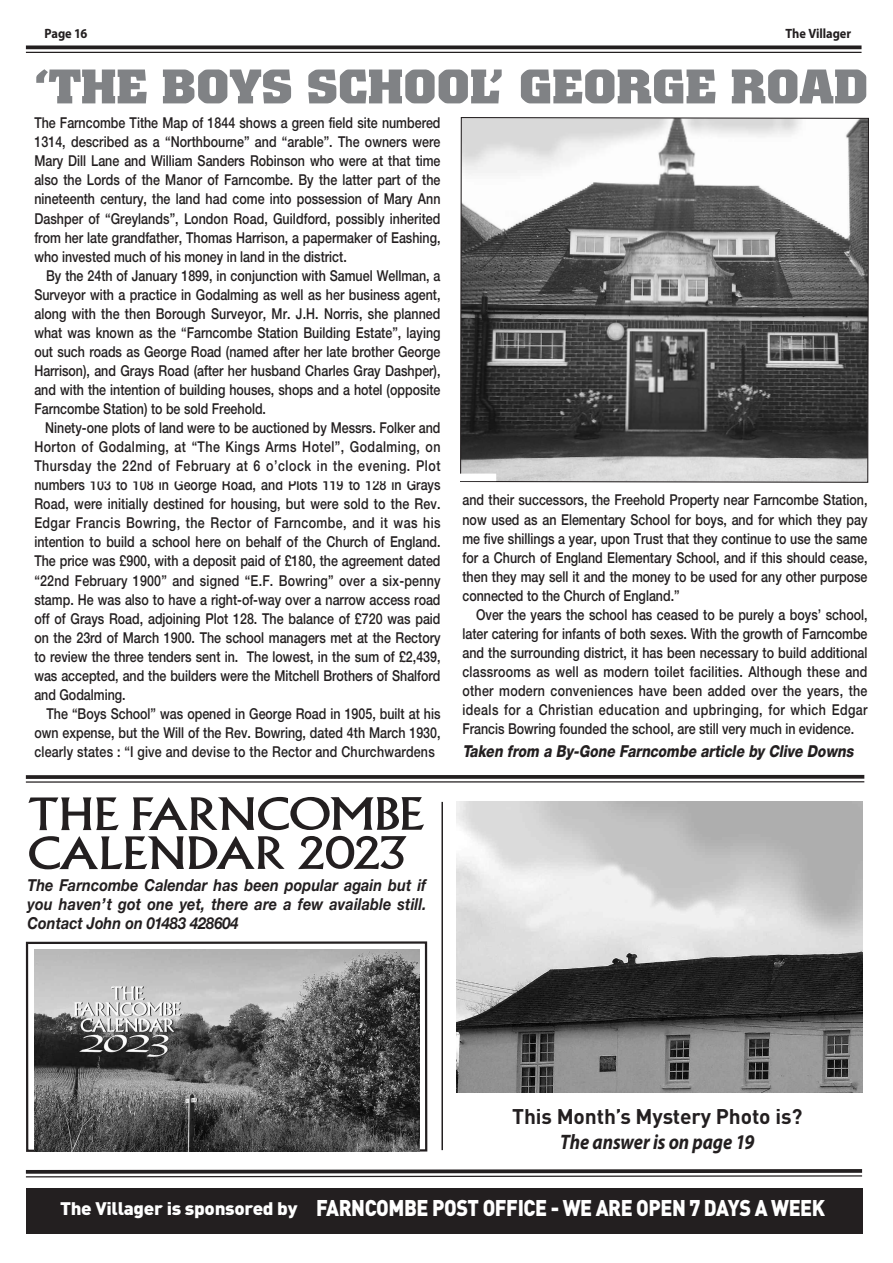
<style>
.page{position:relative;width:893px;height:1263px;background:#fff}
.page>*{position:absolute;margin:0;border:0;box-sizing:border-box;transform-origin:0 0}
.t1{font:700 48px "Colossalis BQ";letter-spacing:-.005em;color:#808285;scale:1.12 1}
.t2{font:43.5px/39px "Albertus";letter-spacing:-.01em;color:#231f20;scale:1.15 1}
.t3{font:900 22.5px "DIN";letter-spacing:-.02em;color:#fff;scale:.88 1}
.t4{font:700 21px "DIN";letter-spacing:-.005em;color:#231f20}
.t5{font:italic 700 21px "Myriad Pro";letter-spacing:-.005em;color:#231f20;scale:.88 1}
.t6{font:italic 700 16.5px/18.8px "Helvetica Neue CE";letter-spacing:.01em;color:#231f20;text-align:justify;scale:.88 1}
.t7{font:italic 800 16.5px "Helvetica Neue CE";color:#231f20;scale:.83 1}
.t8{font:500 15px/19px "Helvetica Neue CE";color:#231f20;text-align:justify;scale:.83 1}
.t9{font:700 13.5px "Myriad Pro";letter-spacing:-.005em;color:#231f20;scale:.92 1}
.s1{font-size:18px}
</style>
<div class="page">
<svg style="left:26px;top:45px;width:835px;height:4px;background:#3d3a3b"></svg>
<hr style="left:26px;top:52px;width:835px;height:1px;background:#231f20">
<div style="left:26px;top:1188px;width:836px;height:45px;background:#231f20"></div>
<svg style="left:25px;top:1169px;width:838px;height:9px"></svg>
<svg style="left:460px;top:117px;width:409px;height:366px"></svg>
<svg style="left:26px;top:775px;width:838px;height:4px;background:#302d2e"></svg>
<hr style="left:26px;top:781px;width:838px;height:2px;background:#231f20">
<div style="left:26px;top:941px;width:401px;height:211px;border:2px solid #231f20"></div>
<img style="left:34px;top:950px;width:386px;height:202px">
<img style="left:456px;top:802px;width:406px;height:290px">
<div style="left:70px;top:474px;width:426px;height:7px;background:#fff"></div>
<hr style="left:441px;top:802px;width:2px;height:348px;background:#231f20">
<p class="t9" style="left:44px;top:28px;width:48px">Page 16</p>
<p class="t9" style="left:786px;top:28px;width:73px">The Villager</p>
<h1 class="t1" style="left:34px;top:59px;width:746px">‘THE BOYS SCHOOL’ GEORGE ROAD</h1>
<p class="t8" style="left:34px;top:115px;width:491px">The Farncombe Tithe Map of 1844 shows a green field site numbered 1314, described as a “Northbourne” and “arable”. The owners were Mary Dill Lane and William Sanders Robinson who were at that time also the Lords of the Manor of Farncombe. By the latter part of the nineteenth century, the land had come into possession of Mary Ann Dashper of “Greylands”, London Road, Guildford, possibly inherited from her late grandfather, Thomas Harrison, a papermaker of Eashing, who invested much of his money in land in the district.</p>
<p class="t8" style="left:34px;top:267px;width:491px;text-indent:12px">By the 24th of January 1899, in conjunction with Samuel Wellman, a Surveyor with a practice in Godalming as well as her business agent, along with the then Borough Surveyor, Mr. J.H. Norris, she planned what was known as the “Farncombe Station Building Estate”, laying out such roads as George Road (named after her late brother George Harrison), and Grays Road (after her husband Charles Gray Dashper), and with the intention of building houses, shops and a hotel (opposite Farncombe Station) to be sold Freehold.</p>
<p class="t8" style="left:34px;top:420px;width:491px;text-indent:11px">Ninety-one plots of land were to be auctioned by Messrs. Folker and Horton of Godalming, at “The Kings Arms Hotel”, Godalming, on Thursday the 22nd of February at 6 o’clock in the evening. Plot numbers 103 to 108 in George Road, and Plots 119 to 128 in Grays Road, were initially destined for housing, but were sold to the Rev.<br>Edgar Francis Bowring, the Rector of Farncombe, and it was his intention to build a school here on behalf of the Church of England.<br>The price was £900, with a deposit paid of £180, the agreement dated “22nd February 1900” and signed “E.F. Bowring” over a six-penny stamp. He was also to have a right-of-way over a narrow access road off of Grays Road, adjoining Plot 128. The balance of £720 was paid on the 23rd of March 1900. The school managers met at the Rectory to review the three tenders sent in. The lowest, in the sum of £2,439, was accepted, and the builders were the Mitchell Brothers of Shalford and Godalming.</p>
<p class="t8" style="left:34px;top:705px;width:491px;text-indent:12px">The “Boys School” was opened in George Road in 1905, built at his own expense, but the Will of the Rev. Bowring, dated 4th March 1930, clearly states : “I give and devise to the Rector and Churchwardens</p>
<h2 class="t2" style="left:28px;top:794px;width:347px">THE FARNCOMBE<br>CALENDAR 2023</h2>
<p class="t6" style="left:28px;top:877px;width:455px">The Farncombe Calendar has been popular again but if you haven’t got one yet, there are a few available still.<br>Contact John on 01483 428604</p>
<p class="t8" style="left:462px;top:492px;width:490px">and their successors, the Freehold Property near Farncombe Station, now used as an Elementary School for boys, and for which they pay me five shillings a year, upon Trust that they continue to use the same for a Church of England Elementary School, and if this should cease, then they may sell it and the money to be used for any other purpose connected to the Church of England.”</p>
<p class="t8" style="left:462px;top:606px;width:490px;text-indent:14px">Over the years the school has ceased to be purely a boys’ school, later catering for infants of both sexes. With the growth of Farncombe and the surrounding district, it has been necessary to build additional classrooms as well as modern toilet facilities. Although these and other modern conveniences have been added over the years, the ideals for a Christian education and upbringing, for which Edgar Francis Bowring founded the school, are still very much in evidence.</p>
<p class="t7" style="left:462px;top:745px;width:475px">Taken from a By-Gone Farncombe article by Clive Downs</p>
<h3 class="t4" style="left:512px;top:1104px;width:292px">This Month’s Mystery Photo is?</h3>
<h3 class="t5" style="left:560px;top:1134px;width:222px">The answer is on page 19</h3>
<h3 class="t3" style="left:60px;top:1195px;width:871px"><span class="s1">The Villager is sponsored by</span> FARNCOMBE POST OFFICE - WE ARE OPEN 7 DAYS A WEEK</h3>
</div>
